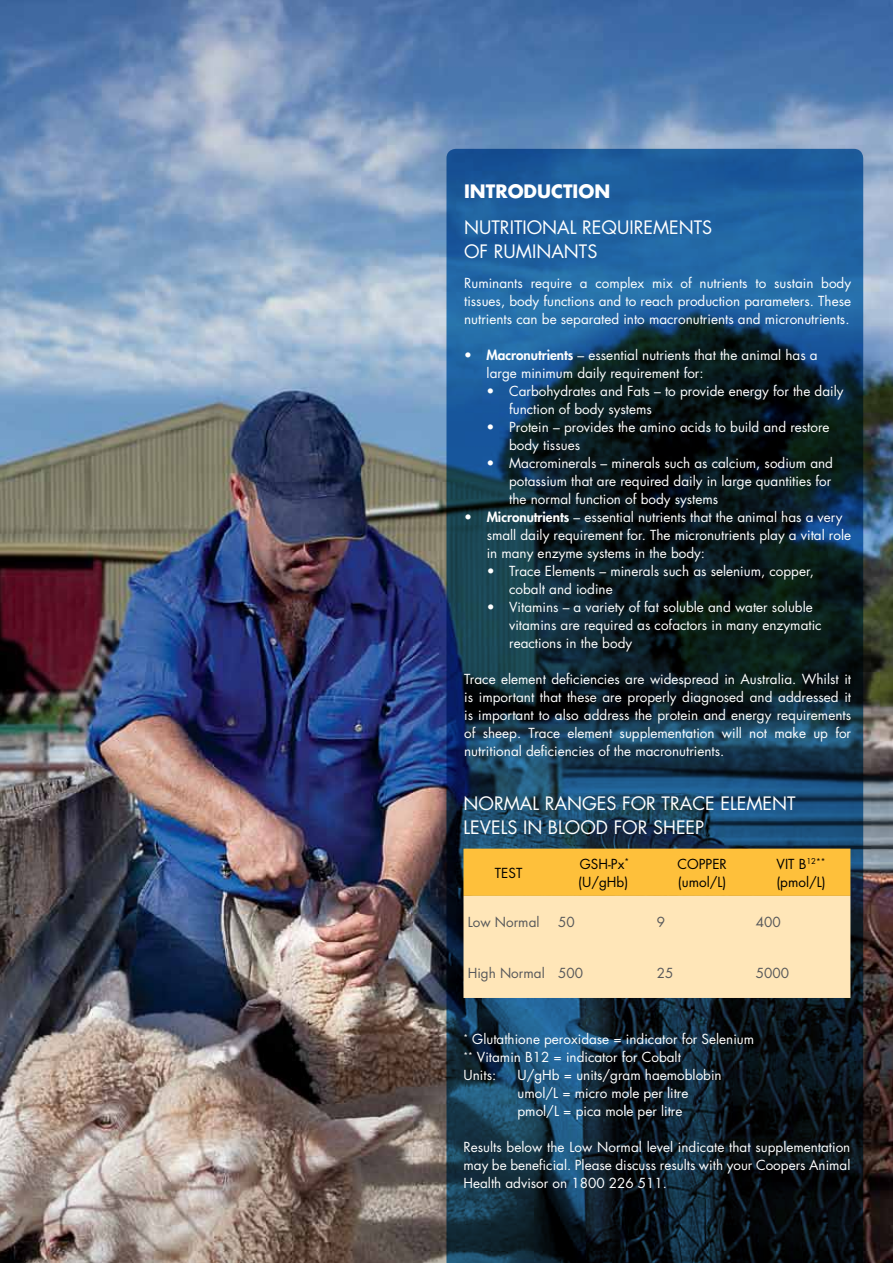
<style>
.page{position:relative;width:893px;height:1263px;background:#fff}
.page>*{position:absolute;margin:0;border:0;box-sizing:border-box;transform-origin:0 0}
.t1{font:18px/24px "Futura Std";color:#fff}
.t2{font:700 18px "Futura Std";color:#fff}
.t3{font:13.5px/18px "Futura Std";color:#fff}
.t4{font:13.5px/18px "Futura Std";color:#000}
.t5{font:13.5px "Futura Std";color:#58595b}
.s1{font-weight:800}
</style>
<div class="page">
<img style="left:0;top:0;width:893px;height:1263px">
<svg style="left:446px;top:149px;width:417px;height:1114px;background:#12344c"></svg>
<svg style="left:463px;top:849px;width:387px;height:149px;background:#fed990"></svg>
<h1 class="t2" style="left:464px;top:179px;width:148px">INTRODUCTION</h1>
<h1 class="t1" style="left:464px;top:216px;width:227px">Nutritional Requ irements of Ruminants</h1>
<p class="t3" style="left:464px;top:274px;width:388px;text-align:justify">Ruminants require a complex mix of nutrients to sustain body tissues, body functions and to reach production parameters. These nutrients can be separated into macronutrients and micronutrients.</p>
<p class="t3" style="left:487px;top:346px;width:333px;text-indent:-23px"><span class="s1">• Macronutrients</span> – essential nutrients that the animal has a large minimum daily requirement for:</p>
<p class="t3" style="left:509px;top:382px;width:336px;text-indent:-23px">• Carbohydrates and Fats – to provide energy for the daily function of body systems</p>
<p class="t3" style="left:509px;top:418px;width:322px;text-indent:-23px">• Protein – provides the amino acids to build and restore body tissues</p>
<p class="t3" style="left:509px;top:454px;width:325px;text-indent:-23px">• Macrominerals – minerals such as calcium, sodium and potassium that are required daily in large quantities for the normal function of body systems</p>
<p class="t3" style="left:487px;top:508px;width:366px;text-indent:-23px">• <span class="s1">Micronutrients</span> – essential nutrients that the animal has a very small daily requirement for. The micronutrients play a vital role in many enzyme systems in the body:</p>
<p class="t3" style="left:509px;top:562px;width:306px;text-indent:-23px">• Trace Elements – minerals such as selenium, copper, cobalt and iodine</p>
<p class="t3" style="left:509px;top:598px;width:314px;text-indent:-23px">• Vitamins – a variety of fat soluble and water soluble vitamins are required as cofactors in many enzymatic reactions in the body</p>
<p class="t3" style="left:464px;top:670px;width:388px;text-align:justify">Trace element deficiencies are widespread in Australia. Whilst it is important that these are properly diagnosed and addressed it is important to also address the protein and energy requirements of sheep. Trace element supplementation will not make up for nutritional deficiencies of the macronutrients.</p>
<h1 class="t1" style="left:463px;top:792px;width:321px">Normal Ranges for Trac e Element<br>Levels in Blood for SHEEP</h1>
<p class="t4" style="left:495px;top:864px;width:22px">Test</p>
<p class="t4" style="left:578px;top:855px;width:52px">GSH-Px<sup>* </sup>(U/gHb)</p>
<p class="t4" style="left:677px;top:855px;width:50px">Copper (umol/L)</p>
<p class="t4" style="left:776px;top:855px;width:51px">VIT B<sup>12** </sup>(pmol/L)</p>
<p class="t5" style="left:468px;top:913px;width:73px">Low Normal</p>
<p class="t5" style="left:558px;top:913px;width:18px">50</p>
<p class="t5" style="left:657px;top:913px;width:10px">9</p>
<p class="t5" style="left:756px;top:913px;width:26px">400</p>
<p class="t5" style="left:468px;top:964px;width:117px">High Normal 500</p>
<p class="t5" style="left:657px;top:964px;width:18px">25</p>
<p class="t5" style="left:756px;top:964px;width:35px">5000</p>
<p class="t3" style="left:463px;top:1030px;width:292px"><sup>*</sup> Glutathione peroxidase = indicator for Selenium <sup>**</sup> Vitamin B12 = indicator for Cobalt<br>Units:</p>
<p class="t3" style="left:517px;top:1066px;width:206px">U/gHb = units/gram haemoblobin umol/L = micro mole per litre pmol/L = pica mole per litre</p>
<p class="t3" style="left:463px;top:1138px;width:388px;text-align:justify">Results below the Low Normal level indicate that supplementation may be beneficial. Please discuss results with your Coopers Animal Health advisor on 1800 226 511.</p>
</div>
